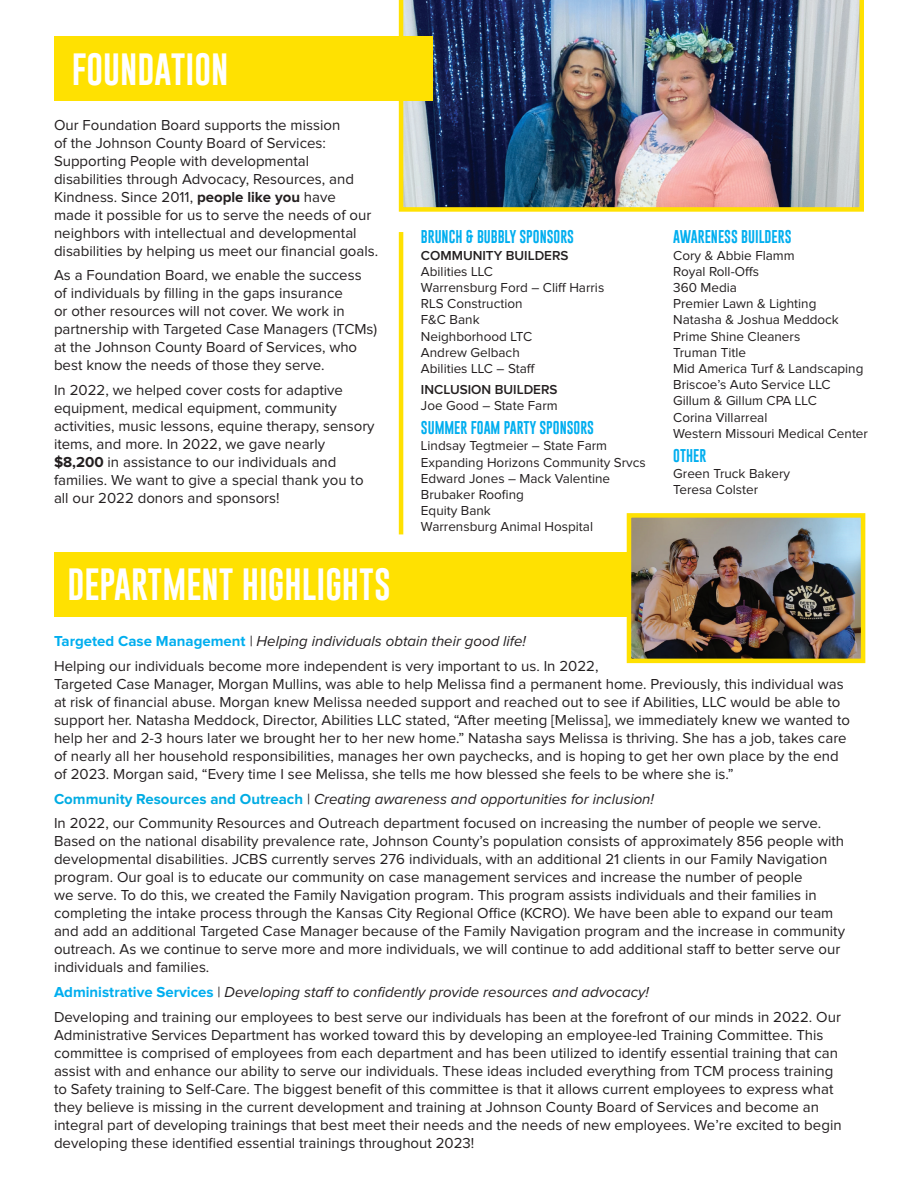
<style>
.page{position:relative;width:918px;height:1188px;background:#fff}
.page>*{position:absolute;margin:0;border:0;box-sizing:border-box;transform-origin:0 0}
.t1{font:33px "Gobold";color:#fff}
.t2{font:15px/18px "Proxima Nova";color:#231f20}
.t3{font:italic 15px "Proxima Nova";color:#231f20}
.t4{font:13.5px "Proxima Nova";color:#231f20}
.t5{font:13.5px "Gobold";color:#00aeef}
.t6{font:600 13.5px "Proxima Nova";color:#231f20}
.s1{font-weight:700}
.s2{font-weight:700;font-style:normal;color:#00aeef}
.s3{font-weight:700;font-style:normal;color:#00ace3}
.s4{font-style:normal}
</style>
<div class="page">
<img style="left:399px;top:0;width:465px;height:212px">
<hr style="left:399px;top:232px;width:4px;height:302px;background:#ffe101">
<div style="left:54px;top:36px;width:379px;height:64px;background:#ffe101"></div>
<div style="left:54px;top:552px;width:598px;height:65px;background:#ffe101"></div>
<img style="left:632px;top:518px;width:228px;height:140px">
<div style="left:627px;top:513px;width:238px;height:150px;border:4px solid #ffe101"></div>
<p class="t1" style="left:72px;top:48px;width:158px">FOUNDATION</p>
<p class="t2" style="left:54px;top:116px;width:326px">Our Foundation Board supports the mission<br>of the Johnson County Board of Services:<br>Supporting People with developmental disabilities through Advocacy, Resources, and Kindness. Since 2011, <span class="s1">people like you</span> have<br>made it possible for us to serve the needs of our neighbors with intellectual and developmental disabilities by helping us meet our financial goals.</p>
<p class="t2" style="left:54px;top:267px;width:325px">As a Foundation Board, we enable the success of individuals by filling in the gaps insurance<br>or other resources will not cover. We work in partnership with Targeted Case Managers (TCMs) at the Johnson County Board of Services, who best know the needs of those they serve.</p>
<p class="t2" style="left:54px;top:382px;width:322px">In 2022, we helped cover costs for adaptive equipment, medical equipment, community activities, music lessons, equine therapy, sensory items, and more. In 2022, we gave nearly <span class="s1">$8,200</span> in assistance to our individuals and families. We want to give a special thank you to all our 2022 donors and sponsors!</p>
<p class="t1" style="left:67px;top:563px;width:325px">DEPARTMENT HIGHLIGHTS</p>
<p class="t5" style="left:421px;top:228px;width:155px">BRUNCH &amp; BUBBLY SPONSORS</p>
<p class="t6" style="left:421px;top:245px;width:149px">COMMUNITY BUILDERS</p>
<p class="t4" style="left:421px;top:265px;width:74px">Abilities LLC</p>
<p class="t4" style="left:421px;top:281px;width:185px">Warrensburg Ford – Cliff Harris</p>
<p class="t4" style="left:421px;top:298px;width:103px">RLS Construction</p>
<p class="t4" style="left:421px;top:314px;width:60px">F&amp;C Bank</p>
<p class="t4" style="left:421px;top:330px;width:113px">Neighborhood LTC</p>
<p class="t4" style="left:421px;top:346px;width:100px">Andrew Gelbach</p>
<p class="t4" style="left:421px;top:362px;width:116px">Abilities LLC – Staff</p>
<p class="t6" style="left:421px;top:380px;width:138px">INCLUSION BUILDERS</p>
<p class="t4" style="left:421px;top:400px;width:138px">Joe Good – State Farm</p>
<p class="t5" style="left:421px;top:419px;width:175px">SUMMER FOAM PARTY SPONSORS</p>
<p class="t4" style="left:421px;top:440px;width:188px">Lindsay Tegtmeier – State Farm</p>
<p class="t4" style="left:421px;top:456px;width:226px">Expanding Horizons Community Srvcs</p>
<p class="t4" style="left:421px;top:472px;width:191px">Edward Jones – Mack Valentine</p>
<p class="t4" style="left:421px;top:488px;width:105px">Brubaker Roofing</p>
<p class="t4" style="left:421px;top:505px;width:71px">Equity Bank</p>
<p class="t4" style="left:421px;top:521px;width:174px">Warrensburg Animal Hospital</p>
<p class="t5" style="left:673px;top:228px;width:120px">AWARENESS BUILDERS</p>
<p class="t4" style="left:673px;top:249px;width:123px">Cory &amp; Abbie Flamm</p>
<p class="t4" style="left:673px;top:265px;width:87px">Royal Roll-Offs</p>
<p class="t4" style="left:673px;top:281px;width:65px">360 Media</p>
<p class="t4" style="left:673px;top:298px;width:145px">Premier Lawn &amp; Lighting</p>
<p class="t4" style="left:673px;top:314px;width:167px">Natasha &amp; Joshua Meddock</p>
<p class="t4" style="left:673px;top:330px;width:129px">Prime Shine Cleaners</p>
<p class="t4" style="left:673px;top:346px;width:74px">Truman Title</p>
<p class="t4" style="left:673px;top:362px;width:192px">Mid America Turf &amp; Landscaping</p>
<p class="t4" style="left:673px;top:379px;width:159px">Briscoe’s Auto Service LLC</p>
<p class="t4" style="left:673px;top:395px;width:145px">Gillum &amp; Gillum CPA LLC</p>
<p class="t4" style="left:673px;top:411px;width:96px">Corina Villarreal</p>
<p class="t4" style="left:673px;top:427px;width:196px">Western Missouri Medical Center</p>
<p class="t5" style="left:673px;top:447px;width:35px">OTHER</p>
<p class="t4" style="left:673px;top:467px;width:118px">Green Truck Bakery</p>
<p class="t4" style="left:673px;top:484px;width:86px">Teresa Colster</p>
<p class="t3" style="left:54px;top:630px;width:474px"><span class="s2">Targeted Case Management</span> | Helping individuals obtain their good life!</p>
<p class="t2" style="left:54px;top:658px;width:798px">Helping our individuals become more independent is very important to us. In 2022,<br>Targeted Case Manager, Morgan Mullins, was able to help Melissa find a permanent home. Previously, this individual was at risk of financial abuse. Morgan knew Melissa needed support and reached out to see if Abilities, LLC would be able to support her. Natasha Meddock, Director, Abilities LLC stated, “After meeting [Melissa], we immediately knew we wanted to help her and 2-3 hours later we brought her to her new home.” Natasha says Melissa is thriving. She has a job, takes care of nearly all her household responsibilities, manages her own paychecks, and is hoping to get her own place by the end of 2023. Morgan said, “Every time I see Melissa, she tells me how blessed she feels to be where she is.”</p>
<p class="t3" style="left:54px;top:787px;width:602px"><span class="s3">Community Resources and Outreach</span> <span class="s4">|</span> Creating awareness and opportunities for inclusion!</p>
<p class="t2" style="left:54px;top:815px;width:793px">In 2022, our Community Resources and Outreach department focused on increasing the number of people we serve.<br>Based on the national disability prevalence rate, Johnson County’s population consists of approximately 856 people with developmental disabilities. JCBS currently serves 276 individuals, with an additional 21 clients in our Family Navigation program. Our goal is to educate our community on case management services and increase the number of people<br>we serve. To do this, we created the Family Navigation program. This program assists individuals and their families in completing the intake process through the Kansas City Regional Office (KCRO). We have been able to expand our team and add an additional Targeted Case Manager because of the Family Navigation program and the increase in community outreach. As we continue to serve more and more individuals, we will continue to add additional staff to better serve our individuals and families.</p>
<p class="t3" style="left:54px;top:981px;width:597px"><span class="s2">Administrative Services</span> <span class="s4">|</span> Developing staff to confidently provide resources and advocacy!</p>
<p class="t2" style="left:54px;top:1009px;width:789px">Developing and training our employees to best serve our individuals has been at the forefront of our minds in 2022. Our Administrative Services Department has worked toward this by developing an employee-led Training Committee. This committee is comprised of employees from each department and has been utilized to identify essential training that can assist with and enhance our ability to serve our individuals. These ideas included everything from TCM process training to Safety training to Self-Care. The biggest benefit of this committee is that it allows current employees to express what they believe is missing in the current development and training at Johnson County Board of Services and become an integral part of developing trainings that best meet their needs and the needs of new employees. We’re excited to begin developing these identified essential trainings throughout 2023!</p>
</div>
